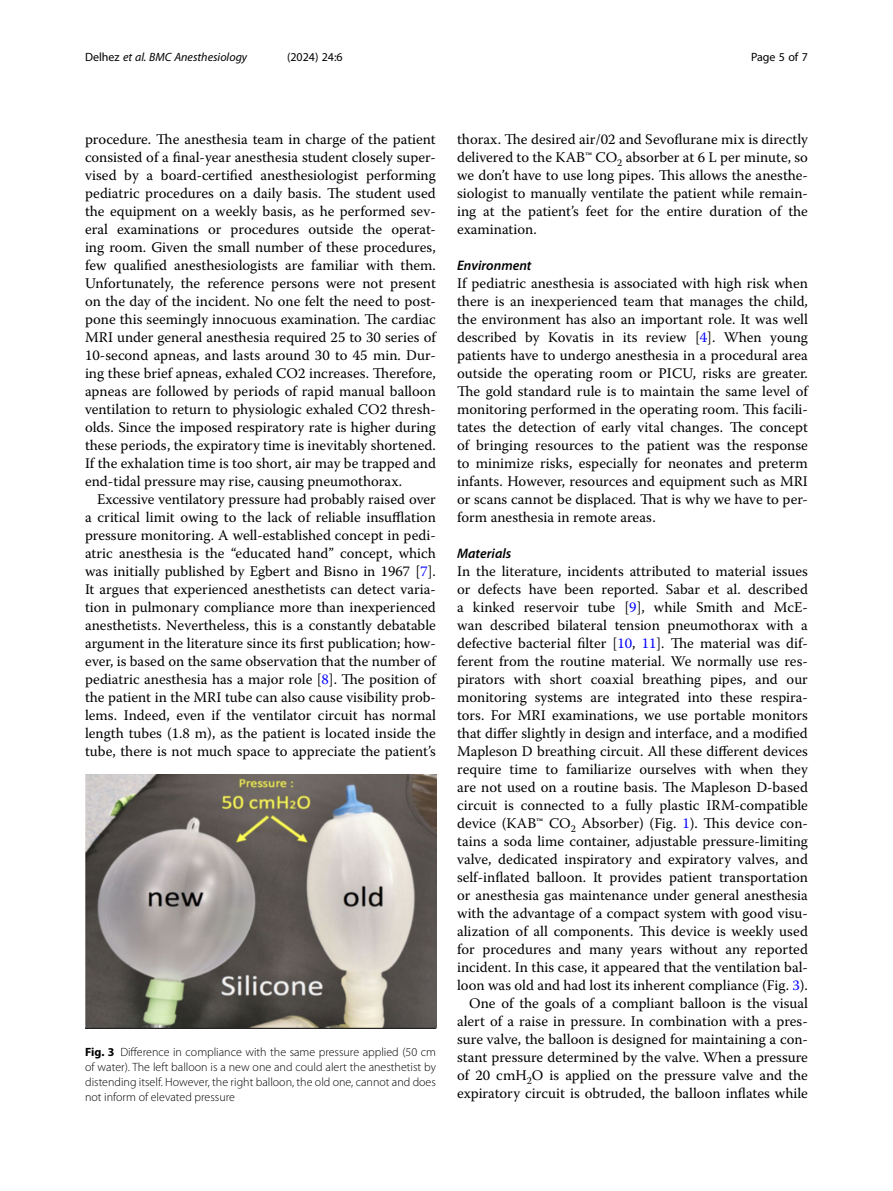
<style>
.page{position:relative;width:893px;height:1191px;background:#fff}
.page>*{position:absolute;margin:0;border:0;box-sizing:border-box;transform-origin:0 0}
.Body_Text{font:14.7px/18px "Warnock Pro";color:#000;text-align:justify}
.Body_Text_Indent{font:14.7px/18px "Warnock Pro";color:#000;text-align:justify}
.Head_3{font:italic 600 13.8px "Myriad Pro";color:#000}
.Figure_Caption{font:300 12px/15px "Myriad Pro";color:#000;text-align:justify}
.t1{font:italic 12px "Myriad Pro";color:#000}
.t2{font:12px "Myriad Pro";color:#000}
.s1{font-style:normal}
.s2{color:#00f}
.s3{font-weight:700}
</style>
<div class="page">
<img style="left:85px;top:774px;width:351px;height:255px">
<p class="t1" style="left:85px;top:50px;width:164px"><span class="s1">Delhez</span> et al. BMC Anesthesiology</p>
<p class="t2" style="left:287px;top:50px;width:57px">(2024) 24:6</p>
<p class="t2" style="left:751px;top:50px;width:58px">Page 5 of 7</p>
<p class="Body_Text" style="left:85px;top:130px;width:352px">procedure. The anesthesia team in charge of the patient consisted of a final-year anesthesia student closely super&shy;vised by a board-certified anesthesiologist performing pediatric procedures on a daily basis. The student used the equipment on a weekly basis, as he performed sev&shy;eral examinations or procedures outside the operat&shy;ing room. Given the small number of these procedures, few qualified anesthesiologists are familiar with them.<br>Unfortunately, the reference persons were not present on the day of the incident. No one felt the need to post&shy;pone this seemingly innocuous examination. The cardiac MRI under general anesthesia required 25 to 30 series of 10-second apneas, and lasts around 30 to 45 min. Dur&shy;ing these brief apneas, exhaled CO2 increases. Therefore, apneas are followed by periods of rapid manual balloon ventilation to return to physiologic exhaled CO2 thresh&shy;olds. Since the imposed respiratory rate is higher during these periods, the expiratory time is inevitably shortened.<br>If the exhalation time is too short, air may be trapped and end-tidal pressure may rise, causing pneumothorax.</p>
<p class="Body_Text_Indent" style="left:85px;top:490px;width:352px;text-indent:12px">Excessive ventilatory pressure had probably raised over a critical limit owing to the lack of reliable insufflation pressure monitoring. A well-established concept in pedi&shy;atric anesthesia is the “educated hand” concept, which was initially published by Egbert and Bisno in 1967 [<span class="s2">7</span>].<br>It argues that experienced anesthetists can detect varia&shy;tion in pulmonary compliance more than inexperienced anesthetists. Nevertheless, this is a constantly debatable argument in the literature since its first publication; how&shy;ever, is based on the same observation that the number of pediatric anesthesia has a major role [<span class="s2">8</span>]. The position of the patient in the MRI tube can also cause visibility prob&shy;lems. Indeed, even if the ventilator circuit has normal length tubes (1.8 m), as the patient is located inside the tube, there is not much space to appreciate the patient’s</p>
<p class="Figure_Caption" style="left:85px;top:1044px;width:352px"><span class="s3">Fig. 3</span> Difference in compliance with the same pressure applied (50 cm of water). The left balloon is a new one and could alert the anesthetist by distending itself. However, the right balloon, the old one, cannot and does not inform of elevated pressure</p>
<p class="Body_Text_Indent" style="left:457px;top:130px;width:352px">thorax. The desired air/02 and Sevoflurane mix is directly delivered to the KAB™ CO<sub>2</sub> absorber at 6 L per minute, so we don’t have to use long pipes. This allows the anesthe&shy;siologist to manually ventilate the patient while remain&shy;ing at the patient’s feet for the entire duration of the examination.</p>
<p class="Head_3" style="left:457px;top:257px;width:76px">Environment</p>
<p class="Body_Text" style="left:457px;top:274px;width:352px">If pediatric anesthesia is associated with high risk when there is an inexperienced team that manages the child, the environment has also an important role. It was well described by Kovatis in its review [<span class="s2">4</span>]. When young patients have to undergo anesthesia in a procedural area outside the operating room or PICU, risks are greater.<br>The gold standard rule is to maintain the same level of monitoring performed in the operating room. This facili&shy;tates the detection of early vital changes. The concept of bringing resources to the patient was the response to minimize risks, especially for neonates and preterm infants. However, resources and equipment such as MRI or scans cannot be displaced. That is why we have to per&shy;form anesthesia in remote areas.</p>
<p class="Head_3" style="left:457px;top:545px;width:56px">Materials</p>
<p class="Body_Text" style="left:457px;top:562px;width:352px">In the literature, incidents attributed to material issues or defects have been reported. Sabar et al. described a kinked reservoir tube [<span class="s2">9</span>], while Smith and McE&shy;wan described bilateral tension pneumothorax with a defective bacterial filter [<span class="s2">10</span>, <span class="s2">11</span>]. The material was dif&shy;ferent from the routine material. We normally use res&shy;pirators with short coaxial breathing pipes, and our monitoring systems are integrated into these respira&shy;tors. For MRI examinations, we use portable monitors that differ slightly in design and interface, and a modified Mapleson D breathing circuit. All these different devices require time to familiarize ourselves with when they are not used on a routine basis. The Mapleson D-based circuit is connected to a fully plastic IRM-compatible device (KAB™ CO<sub>2</sub> Absorber) (Fig. <span class="s2">1</span>). This device con&shy;tains a soda lime container, adjustable pressure-limiting valve, dedicated inspiratory and expiratory valves, and self-inflated balloon. It provides patient transportation or anesthesia gas maintenance under general anesthesia with the advantage of a compact system with good visu&shy;alization of all components. This device is weekly used for procedures and many years without any reported incident. In this case, it appeared that the ventilation bal&shy;loon was old and had lost its inherent compliance (Fig. <span class="s2">3</span>).</p>
<p class="Body_Text_Indent" style="left:457px;top:994px;width:352px;text-indent:12px">One of the goals of a compliant balloon is the visual alert of a raise in pressure. In combination with a pres&shy;sure valve, the balloon is designed for maintaining a con&shy;stant pressure determined by the valve. When a pressure of 20 cmH<sub>2</sub>O is applied on the pressure valve and the expiratory circuit is obtruded, the balloon inflates while</p>
</div>
